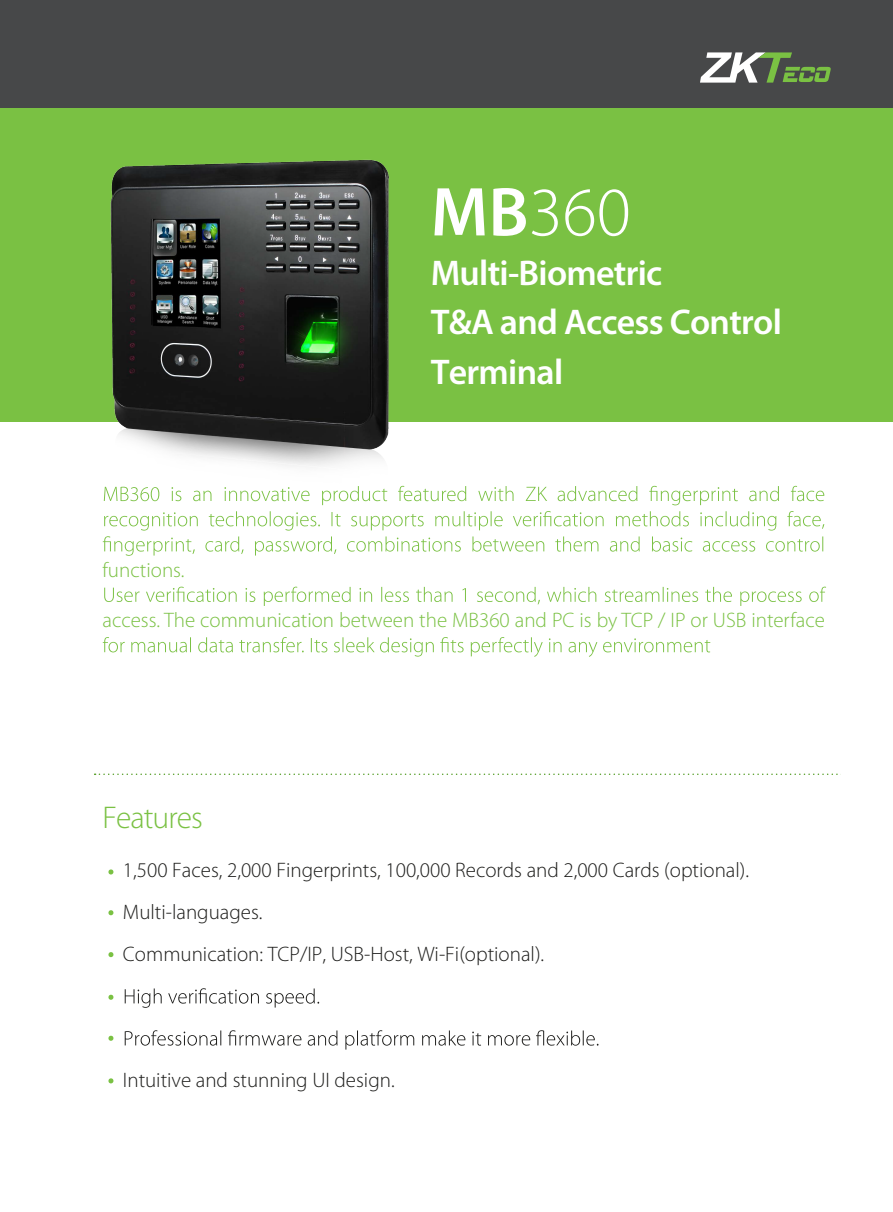
<style>
.page{position:relative;width:893px;height:1212px;background:#fff}
.page>*{position:absolute;margin:0;border:0;box-sizing:border-box;transform-origin:0 0}
.t1{font:300 69.75px "Myriad Pro";color:#fff}
.t2{font:600 35.85px/49.5px "Myriad Pro";letter-spacing:-.02em;color:#fff}
.t3{font:300 31.5px "Myriad Pro";letter-spacing:-.03em;color:#7ac143}
.t4{font:300 21px/42px "Myriad Pro";color:#1d1d1b}
.t5{font:300 21px "Myriad Pro";color:#7ac143}
.s1{font-weight:600}
</style>
<div class="page">
<div style="left:0;top:0;width:893px;height:116px;background:#474849"></div>
<svg style="left:700px;top:52px;width:131px;height:31px"></svg>
<div style="left:0;top:108px;width:893px;height:314px;background:#7ac143"></div>
<svg style="left:401px;top:486px;width:423px;height:19px"></svg>
<svg style="left:103px;top:511px;width:721px;height:45px"></svg>
<svg style="left:104px;top:587px;width:722px;height:19px"></svg>
<svg style="left:103px;top:637px;width:607px;height:20px"></svg>
<svg style="left:95px;top:773px;width:743px;height:2px"></svg>
<img style="left:103px;top:159px;width:298px;height:361px">
<svg style="left:125px;top:988px;width:194px;height:20px"></svg>
<svg style="left:125px;top:1030px;width:473px;height:19px"></svg>
<svg style="left:108px;top:869px;width:5px;height:5px"></svg>
<svg style="left:108px;top:910px;width:5px;height:5px"></svg>
<svg style="left:108px;top:952px;width:5px;height:5px"></svg>
<svg style="left:108px;top:995px;width:5px;height:5px"></svg>
<svg style="left:108px;top:1036px;width:5px;height:5px"></svg>
<svg style="left:108px;top:1078px;width:5px;height:5px"></svg>
<h1 class="t1" style="left:431px;top:174px;width:202px"><span class="s1">MB</span>360</h1>
<h2 class="t2" style="left:431px;top:247px;width:353px">Multi-Biometric<br>T&amp;A and Access Control<br>Terminal</h2>
<p class="t5" style="left:102px;top:558px;width:84px">functions.</p>
<p class="t5" style="left:102px;top:608px;width:724px">access. The communication between the MB360 and PC is by TCP / IP or USB interface</p>
<h3 class="t3" style="left:102px;top:800px;width:102px">Features</h3>
<p class="t4" style="left:123px;top:850px;width:628px">1,500 Faces, 2,000 Fingerprints, 100,000 Records and 2,000 Cards (optional).<br>Multi-languages.<br>Communication: TCP/IP, USB-Host, Wi-Fi(optional).</p>
<p class="t4" style="left:123px;top:1060px;width:273px">Intuitive and stunning UI design.</p>
</div>
